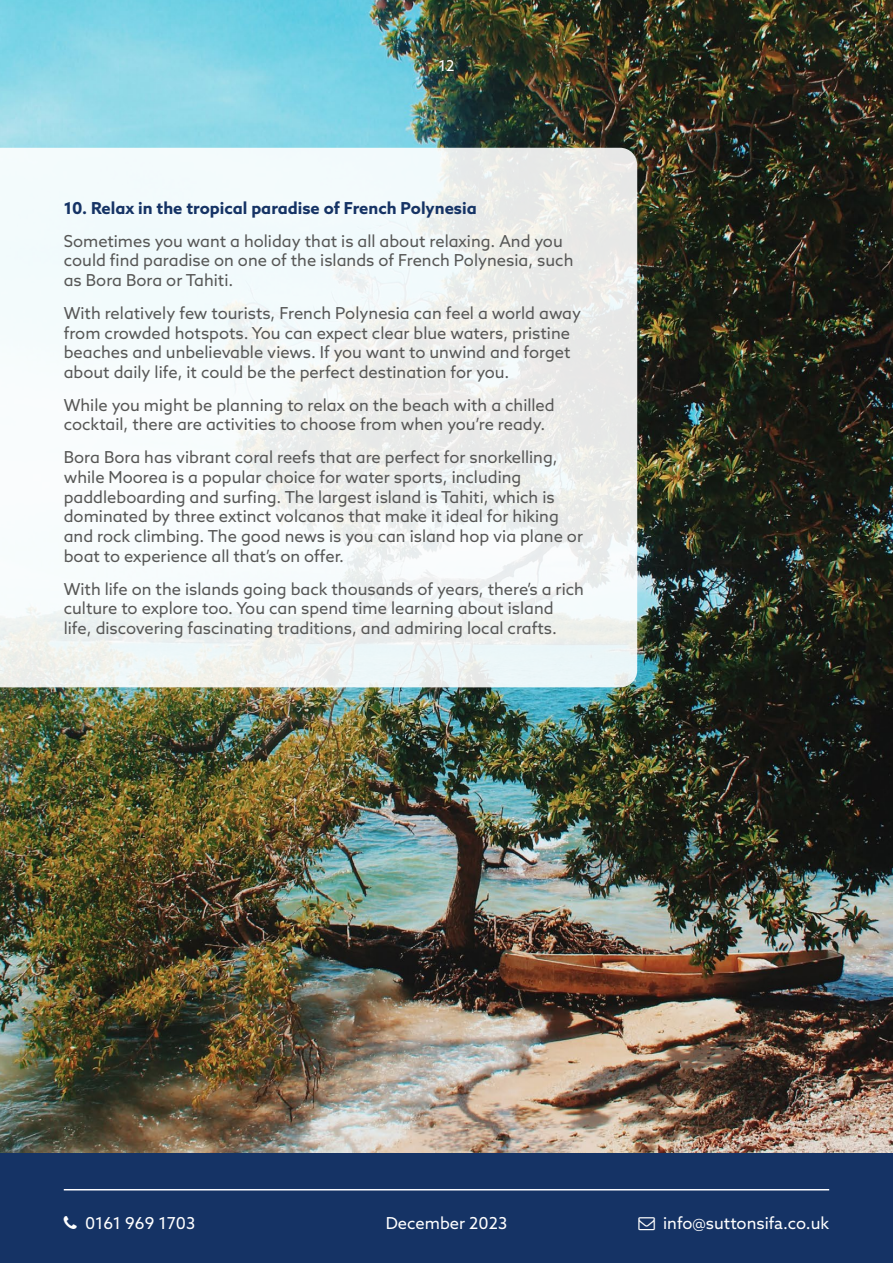
<style>
.page{position:relative;width:893px;height:1263px;background:#fff}
.page>*{position:absolute;margin:0;border:0;box-sizing:border-box;transform-origin:0 0}
.t1{font:16.5px/19.8px "Azo Sans";color:#575756}
.t2{font:700 16.5px "Azo Sans";color:#153365}
.t3{font:16.5px "Azo Sans";color:#fff}
.t4{font:15px "Azo Sans";color:#fff}
</style>
<div class="page">
<img style="left:0;top:0;width:893px;height:1153px">
<div style="left:0;top:1153px;width:893px;height:110px;background:#153365"></div>
<hr style="left:64px;top:1189px;width:765px;height:1px;background:#fff">
<svg style="left:0;top:148px;width:637px;height:539px;fill:#f2fafc"></svg>
<p class="t4" style="left:438px;top:56px;width:18px">12</p>
<p class="t2" style="left:64px;top:197px;width:414px">10. Relax in the tropical paradise of French Polynesia</p>
<p class="t1" style="left:64px;top:231px;width:511px">Sometimes you want a holiday that is all about relaxing. And you could find paradise on one of the islands of French Polynesia, such as Bora Bora or Tahiti.</p>
<p class="t1" style="left:64px;top:303px;width:519px">With relatively few tourists, French Polynesia can feel a world away from crowded hotspots. You can expect clear blue waters, pristine beaches and unbelievable views. If you want to unwind and forget about daily life, it could be the perfect destination for you.</p>
<p class="t1" style="left:64px;top:395px;width:492px">While you might be planning to relax on the beach with a chilled cocktail, there are activities to choose from when you’re ready.</p>
<p class="t1" style="left:64px;top:447px;width:521px">Bora Bora has vibrant coral reefs that are perfect for snorkelling, while Moorea is a popular choice for water sports, including paddleboarding and surfing. The largest island is Tahiti, which is dominated by three extinct volcanos that make it ideal for hiking and rock climbing. The good news is you can island hop via plane or boat to experience all that’s on offer.</p>
<p class="t1" style="left:64px;top:579px;width:522px">With life on the islands going back thousands of years, there’s a rich culture to explore too. You can spend time learning about island life, discovering fascinating traditions, and admiring local crafts.</p>
<p class="t3" style="left:85px;top:1212px;width:112px">0161 969 1703</p>
<p class="t3" style="left:663px;top:1212px;width:168px">info@suttonsifa.co.uk</p>
<p class="t3" style="left:386px;top:1213px;width:123px">December 2023</p>
</div>
